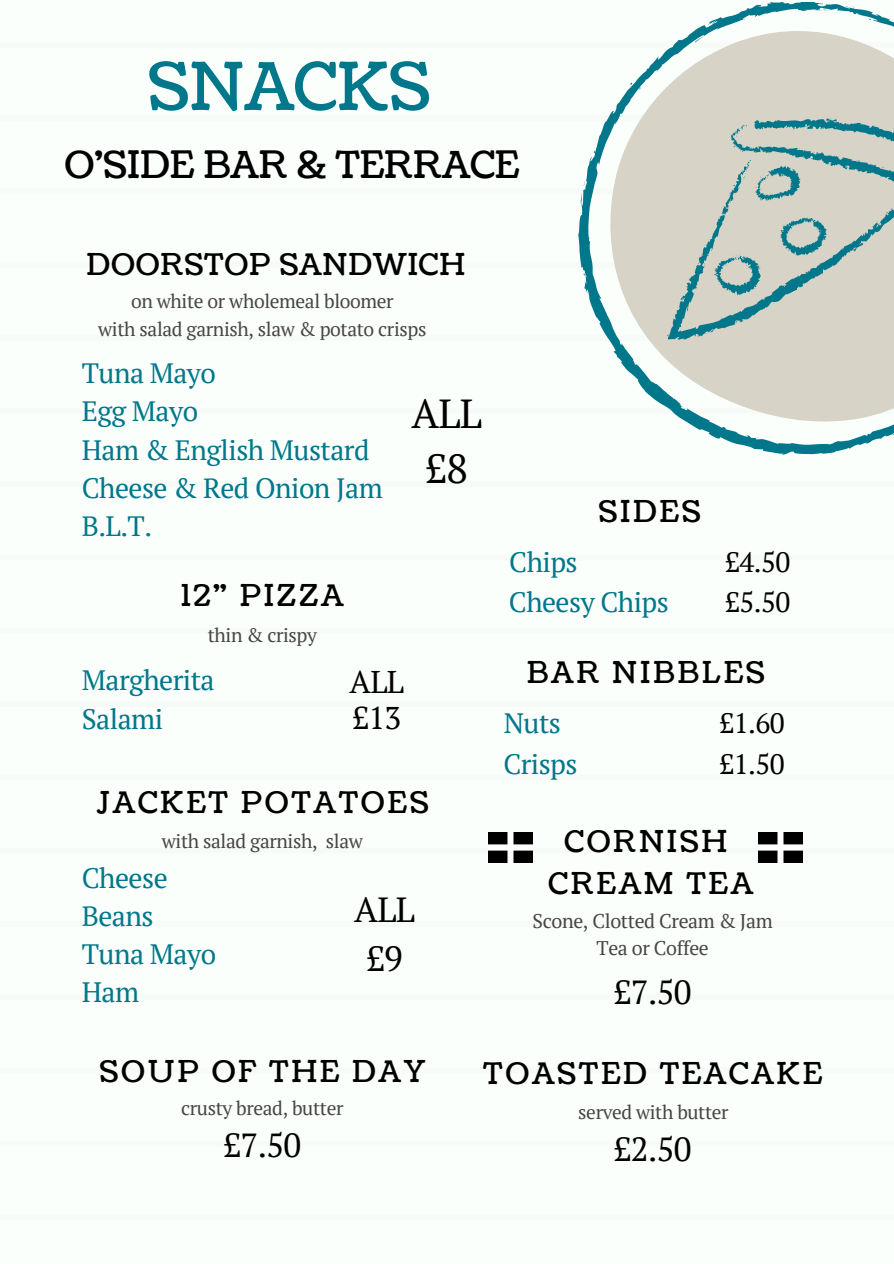
<style>
.page{position:relative;width:894px;height:1264px;background:#fff}
.page>*{position:absolute;margin:0;border:0;box-sizing:border-box;transform-origin:0 0}
.t1{font:66px "Coustard";color:#00778b}
.t2{font:40.5px/54.8px "PT Serif";color:#000;text-align:center}
.t3{font:37.65px "Coustard";color:#000}
.t4{font:34.8px/48.8px "PT Serif";color:#000;text-align:center}
.t5{font:33.3px "PT Serif";color:#000}
.t6{font:31.35px/36px "PT Serif";color:#000}
.t7{font:30px/41.5px "Coustard";letter-spacing:.09em;color:#000;text-align:center}
.t8{font:30px "Coustard";letter-spacing:.025em;color:#000}
.t9{font:27.9px/38.2px "PT Serif";letter-spacing:-.02em;color:#00778b}
.t10{font:27.9px "PT Serif";letter-spacing:-.02em;color:#000}
.t11{font:19.65px "PT Serif";letter-spacing:-.02em;color:#484644}
.t12{font:19.35px "PT Serif";letter-spacing:-.02em;color:#484644}
</style>
<div class="page">
<svg style="left:578px;top:2px;width:315px;height:452px;fill:#d7d3c7"></svg>
<img style="left:488px;top:833px;width:44px;height:29px">
<img style="left:758px;top:833px;width:43px;height:29px">
<p class="t1" style="left:147px;top:42px;width:284px">SNACKS</p>
<p class="t3" style="left:64px;top:139px;width:456px">O'SIDE BAR &amp; TERRACE</p>
<h6 class="t8" style="left:87px;top:245px;width:380px">DOORSTOP SANDWICH</h6>
<p class="t12" style="left:131px;top:288px;width:264px">on white or wholemeal bloomer</p>
<h1 class="t12" style="left:98px;top:315px;width:329px">with salad garnish, slaw &amp; potato crisps</h1>
<h5 class="t9" style="left:82px;top:353px;width:302px">Tuna Mayo<br>Egg Mayo<br>Ham &amp; English Mustard<br>Cheese &amp; Red Onion Jam<br>B.L.T.</h5>
<h5 class="t7" style="left:181px;top:576px;width:164px">12" PIZZA</h5>
<p class="t12" style="left:208px;top:621px;width:111px">thin &amp; crispy</p>
<h2 class="t2" style="left:411px;top:385px;width:72px">ALL £8</h2>
<h2 class="t9" style="left:82px;top:660px;width:134px">Margherita<br>Salami</h2>
<h6 class="t6" style="left:349px;top:663px;width:56px">ALL £13</h6>
<h3 class="t7" style="left:96px;top:782px;width:334px">JACKET POTATOES</h3>
<p class="t12" style="left:162px;top:828px;width:202px">with salad garnish, slaw</p>
<h6 class="t9" style="left:82px;top:857px;width:136px">Cheese<br>Beans<br>Tuna Mayo<br>Ham</h6>
<h5 class="t4" style="left:354px;top:884px;width:62px">ALL £9</h5>
<h5 class="t7" style="left:598px;top:491px;width:104px">SIDES</h5>
<h5 class="t9" style="left:509px;top:542px;width:70px">Chips</h5>
<p class="t10" style="left:725px;top:543px;width:67px">£4.50</p>
<h4 class="t9" style="left:508px;top:582px;width:161px">Cheesy Chips</h4>
<p class="t10" style="left:725px;top:583px;width:67px">£5.50</p>
<h5 class="t7" style="left:526px;top:653px;width:239px">BAR NIBBLES</h5>
<h6 class="t9" style="left:503px;top:703px;width:59px">Nuts</h6>
<h6 class="t10" style="left:719px;top:704px;width:67px">£1.60</h6>
<h6 class="t10" style="left:719px;top:744px;width:67px">£1.50</h6>
<p class="t9" style="left:503px;top:744px;width:76px">Crisps</p>
<h6 class="t7" style="left:548px;top:821px;width:206px">CORNISH<br>CREAM TEA</h6>
<h5 class="t11" style="left:532px;top:907px;width:242px">Scone, Clotted Cream &amp; Jam</h5>
<h6 class="t11" style="left:596px;top:934px;width:114px">Tea or Coffee</h6>
<h6 class="t5" style="left:613px;top:968px;width:79px">£7.50</h6>
<p class="t7" style="left:99px;top:1051px;width:327px">SOUP OF THE DAY</p>
<p class="t12" style="left:181px;top:1095px;width:164px">crusty bread, butter</p>
<h4 class="t5" style="left:223px;top:1122px;width:79px">£7.50</h4>
<h6 class="t7" style="left:483px;top:1053px;width:340px">TOASTED TEACAKE</h6>
<h5 class="t12" style="left:578px;top:1099px;width:152px">served with butter</h5>
<h3 class="t5" style="left:613px;top:1126px;width:79px">£2.50</h3>
</div>
